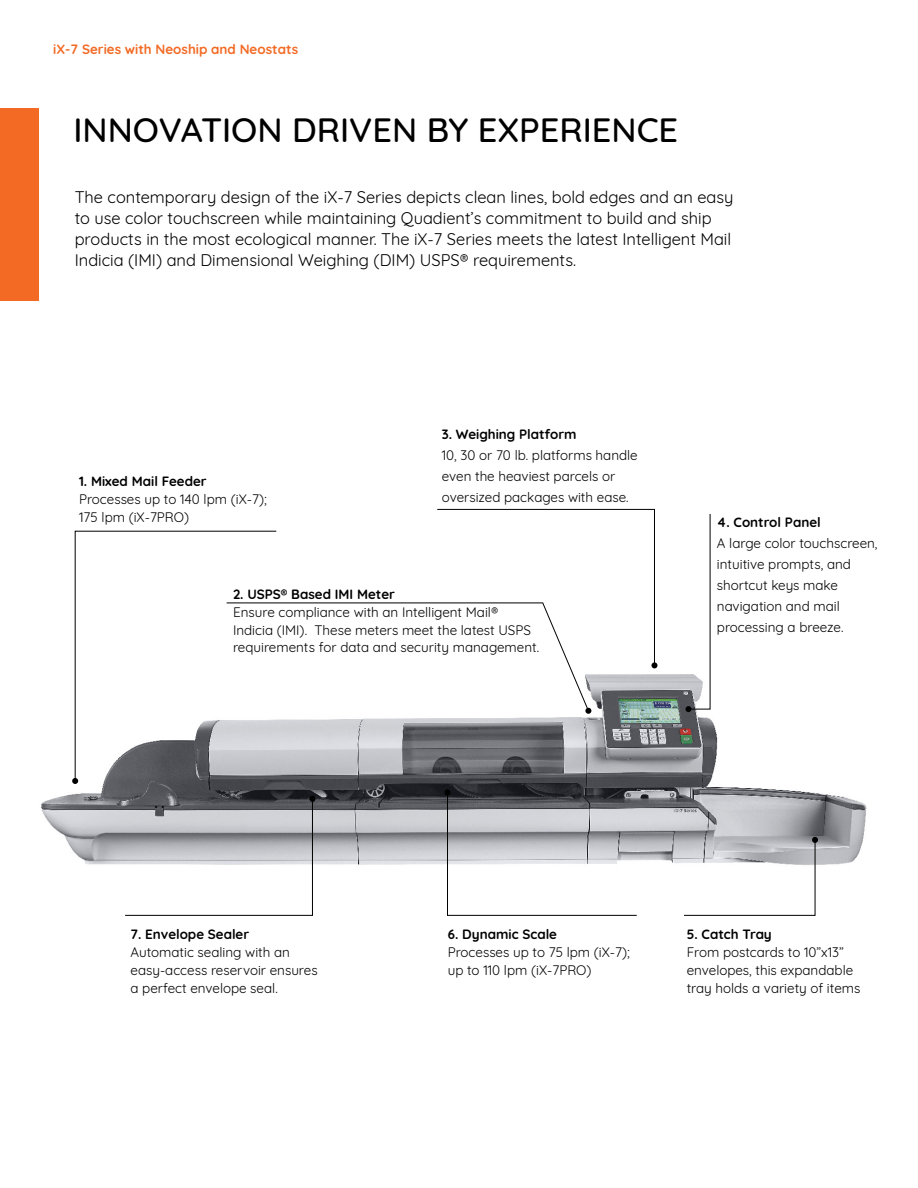
<style>
.page{position:relative;width:918px;height:1188px;background:#fff}
.page>*{position:absolute;margin:0;border:0;box-sizing:border-box;transform-origin:0 0}
.Headline_-_22_pt_BOL{font:500 34.35px "Quicksand";color:#000}
.Body_Copy_-_Quicksan{font:16.5px/21px "Quicksand";color:#000}
.Features-Call_out{font:13.5px/18px "Quicksand";color:#000}
.Features-Call_out-2{font:700 13.5px "Quicksand";color:#000}
.t1{font:700 13.5px "Quicksand";color:#f26a24}
</style>
<div class="page">
<div style="left:0;top:108px;width:39px;height:192px;background:#f26a24"></div>
<img style="left:41px;top:664px;width:826px;height:201px">
<svg style="left:74px;top:530px;width:203px;height:252px"></svg>
<svg style="left:72px;top:778px;width:6px;height:6px"></svg>
<svg style="left:683px;top:837px;width:135px;height:79px"></svg>
<svg style="left:124px;top:796px;width:191px;height:120px"></svg>
<svg style="left:685px;top:514px;width:26px;height:198px"></svg>
<svg style="left:445px;top:789px;width:193px;height:127px"></svg>
<svg style="left:226px;top:509px;width:431px;height:205px"></svg>
<p class="t1" style="left:53px;top:38px;width:246px">iX-7 Series with Neoship and Neostats</p>
<p class="Headline_-_22_pt_BOL" style="left:74px;top:102px;width:606px">INNOVATION DRIVEN BY EXPERIENCE</p>
<p class="Body_Copy_-_Quicksan" style="left:75px;top:185px;width:660px">The contemporary design of the iX-7 Series depicts clean lines, bold edges and an easy to use color touchscreen while maintaining Quadient’s commitment to build and ship products in the most ecological manner. The iX-7 Series meets the latest Intelligent Mail Indicia (IMI) and Dimensional Weighing (DIM) USPS® requirements.</p>
<p class="Features-Call_out-2" style="left:79px;top:470px;width:129px">1. Mixed Mail Feeder</p>
<p class="Features-Call_out" style="left:79px;top:489px;width:189px">Processes up to 140 lpm (iX-7);<br>175 lpm (iX-7PRO)</p>
<p class="Features-Call_out-2" style="left:442px;top:423px;width:136px">3. Weighing Platform</p>
<p class="Features-Call_out" style="left:442px;top:444px;width:197px;line-height:20.9px">10, 30 or 70 lb. platforms handle even the heaviest parcels or oversized packages with ease.</p>
<p class="Features-Call_out-2" style="left:233px;top:583px;width:163px">2. USPS® Based IMI Meter</p>
<p class="Features-Call_out" style="left:233px;top:601px;width:308px">Ensure compliance with an Intelligent Mail®<br>Indicia (IMI). These meters meet the latest USPS requirements for data and security management.</p>
<p class="Features-Call_out-2" style="left:717px;top:511px;width:105px">4. Control Panel</p>
<p class="Features-Call_out" style="left:717px;top:532px;width:162px;line-height:20.9px">A large color touchscreen, intuitive prompts, and shortcut keys make navigation and mail processing a breeze.</p>
<p class="Features-Call_out-2" style="left:130px;top:923px;width:120px">7. Envelope Sealer</p>
<p class="Features-Call_out" style="left:130px;top:942px;width:189px">Automatic sealing with an easy-access reservoir ensures a perfect envelope seal.</p>
<p class="Features-Call_out-2" style="left:448px;top:923px;width:111px">6. Dynamic Scale</p>
<p class="Features-Call_out" style="left:448px;top:942px;width:184px">Processes up to 75 lpm (iX-7); up to 110 lpm (iX-7PRO)</p>
<p class="Features-Call_out-2" style="left:687px;top:923px;width:87px">5. Catch Tray</p>
<p class="Features-Call_out" style="left:687px;top:942px;width:175px">From postcards to 10”x13” envelopes, this expandable tray holds a variety of items</p>
</div>
